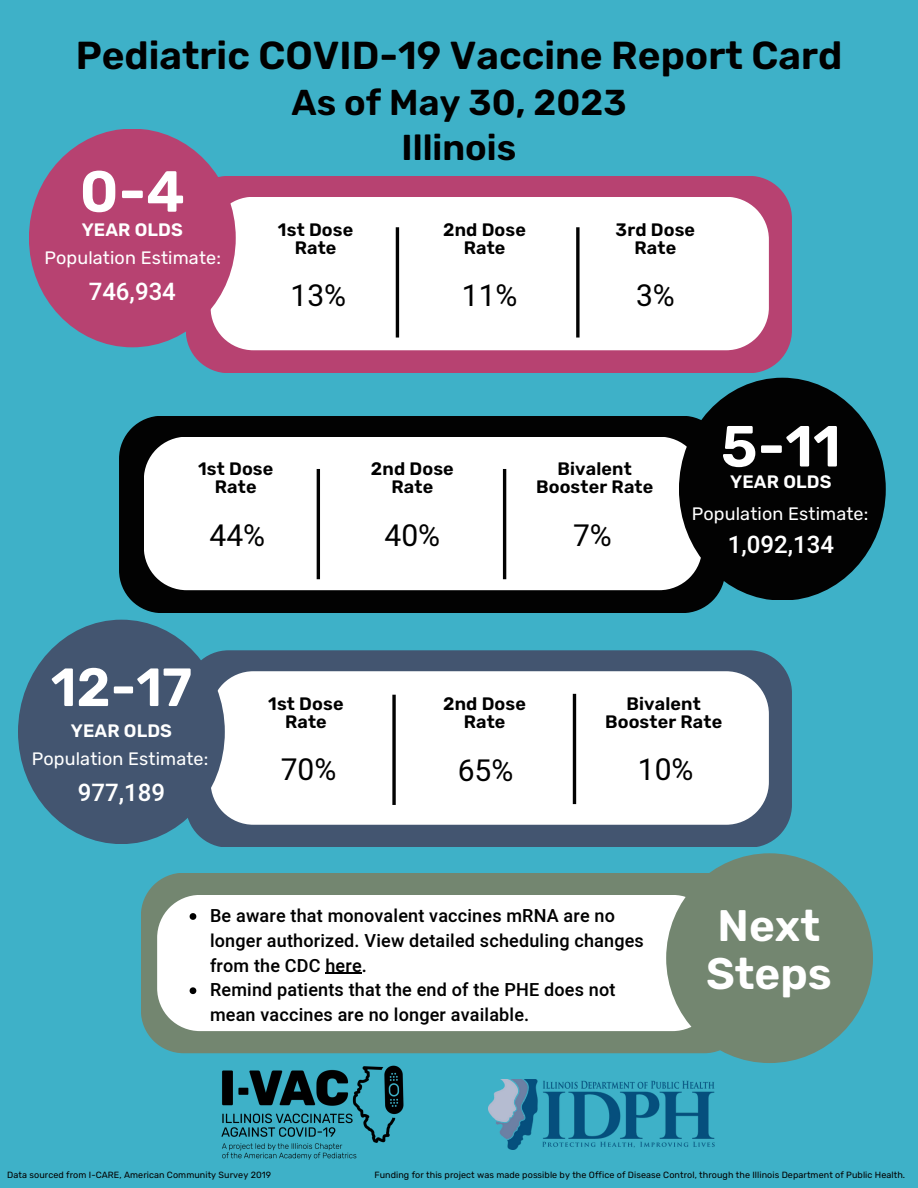
<style>
.page{position:relative;width:918px;height:1188px;background:#3eb1c8}
.page>*{position:absolute;margin:0;border:0;box-sizing:border-box;transform-origin:0 0}
.t1{font:600 57.9px "Rubik";color:#fff}
.t2{font:600 53.7px "Rubik";color:#fff}
.t3{font:600 44.1px/48.3px "Rubik";color:#fff}
.t4{font:600 39px "Rubik";color:#000}
.t5{font:600 36px "Rubik";color:#000}
.t6{font:30px "Heebo";color:#000}
.t7{font:500 24px "Heebo";color:#fff}
.t8{font:500 18px/24.8px "Heebo";letter-spacing:.01em;color:#000}
.t9{font:600 18px/18px "Rubik";letter-spacing:.01em;color:#000;text-align:center}
.t10{font:18px "Rubik";letter-spacing:.01em;color:#fff}
.t11{font:600 18px "Rubik";letter-spacing:.01em;color:#fff}
.t12{font:9px "Rubik";letter-spacing:.01em;color:#020202}
</style>
<div class="page">
<img style="left:489px;top:1080px;width:226px;height:70px">
<div style="left:186px;top:176px;width:605px;height:197px;background:#b74271"></div>
<div style="left:211px;top:197px;width:558px;height:153px;background:#fff"></div>
<svg style="left:576px;top:227px;width:4px;height:111px"></svg>
<hr style="left:396px;top:227px;width:3px;height:111px;background:#020202">
<div style="left:29px;top:129px;width:206px;height:218px;background:#b74271;border-radius:50%"></div>
<div style="left:119px;top:416px;width:606px;height:197px;background:#020202"></div>
<div style="left:144px;top:437px;width:558px;height:153px;background:#fff"></div>
<hr style="left:317px;top:469px;width:3px;height:110px;background:#020202">
<hr style="left:503px;top:469px;width:3px;height:110px;background:#020202">
<div style="left:679px;top:378px;width:207px;height:222px;background:#020202;border-radius:50%"></div>
<div style="left:187px;top:650px;width:604px;height:197px;background:#435570"></div>
<div style="left:211px;top:671px;width:558px;height:154px;background:#fff"></div>
<svg style="left:392px;top:695px;width:4px;height:110px"></svg>
<hr style="left:573px;top:694px;width:3px;height:110px;background:#020202">
<div style="left:18px;top:620px;width:207px;height:224px;background:#435570;border-radius:50%"></div>
<div style="left:141px;top:873px;width:583px;height:180px;background:#738670"></div>
<div style="left:157px;top:895px;width:538px;height:136px;background:#fff"></div>
<div style="left:666px;top:853px;width:207px;height:210px;background:#738670;border-radius:50%"></div>
<svg style="left:190px;top:913px;width:6px;height:7px"></svg>
<hr style="left:325px;top:973px;width:37px;height:1px;background:#000">
<svg style="left:190px;top:987px;width:6px;height:7px"></svg>
<img style="left:221px;top:1066px;width:182px;height:93px">
<p class="t4" style="left:76px;top:33px;width:768px">Pediatric COVID-19 Vaccine Report Card</p>
<p class="t5" style="left:291px;top:82px;width:337px">As of May 30, 2023</p>
<p class="t5" style="left:402px;top:127px;width:116px">Illinois</p>
<p class="t1" style="left:80px;top:158px;width:107px">0-4</p>
<p class="t11" style="left:82px;top:219px;width:103px">YEAR OLDS</p>
<p class="t10" style="left:44px;top:247px;width:178px">Population Estimate:</p>
<p class="t7" style="left:89px;top:275px;width:89px">746,934</p>
<p class="t9" style="left:278px;top:221px;width:77px">1st Dose<br>Rate</p>
<p class="t9" style="left:443px;top:221px;width:84px">2nd Dose<br>Rate</p>
<p class="t9" style="left:616px;top:221px;width:81px">3rd Dose<br>Rate</p>
<p class="t6" style="left:291px;top:274px;width:57px">13%</p>
<p class="t6" style="left:462px;top:274px;width:57px">11%</p>
<p class="t6" style="left:636px;top:274px;width:40px">3%</p>
<p class="t9" style="left:198px;top:460px;width:77px">1st Dose<br>Rate</p>
<p class="t9" style="left:371px;top:460px;width:84px">2nd Dose<br>Rate</p>
<p class="t9" style="left:536px;top:460px;width:119px">Bivalent<br>Booster Rate</p>
<p class="t1" style="left:721px;top:412px;width:121px">5-11</p>
<p class="t11" style="left:730px;top:471px;width:103px">YEAR OLDS</p>
<p class="t6" style="left:210px;top:515px;width:57px">44%</p>
<p class="t6" style="left:385px;top:515px;width:57px">40%</p>
<p class="t6" style="left:573px;top:515px;width:40px">7%</p>
<p class="t10" style="left:692px;top:503px;width:178px">Population Estimate:</p>
<p class="t7" style="left:728px;top:528px;width:108px">1,092,134</p>
<p class="t2" style="left:51px;top:656px;width:143px">12-17</p>
<p class="t11" style="left:71px;top:720px;width:103px">YEAR OLDS</p>
<p class="t9" style="left:268px;top:695px;width:77px">1st Dose<br>Rate</p>
<p class="t9" style="left:443px;top:695px;width:84px">2nd Dose<br>Rate</p>
<p class="t9" style="left:605px;top:695px;width:119px">Bivalent<br>Booster Rate</p>
<p class="t10" style="left:32px;top:748px;width:178px">Population Estimate:</p>
<p class="t7" style="left:78px;top:775px;width:89px">977,189</p>
<p class="t6" style="left:281px;top:748px;width:57px">70%</p>
<p class="t6" style="left:458px;top:749px;width:57px">65%</p>
<p class="t6" style="left:638px;top:748px;width:57px">10%</p>
<p class="t8" style="left:210px;top:904px;width:435px">Be aware that monovalent vaccines mRNA are no longer authorized. View detailed scheduling changes from the CDC here.</p>
<p class="t8" style="left:210px;top:978px;width:407px">Remind patients that the end of the PHE does not mean vaccines are no longer available.</p>
<p class="t3" style="left:706px;top:901px;width:127px">Next<br>Steps</p>
<p class="t12" style="left:7px;top:1169px;width:265px">Data sourced from I-CARE, American Community Survey 2019</p>
<p class="t12" style="left:374px;top:1169px;width:532px">Funding for this project was made possible by the Office of Disease Control, through the Illinois Department of Public Health.</p>
</div>
